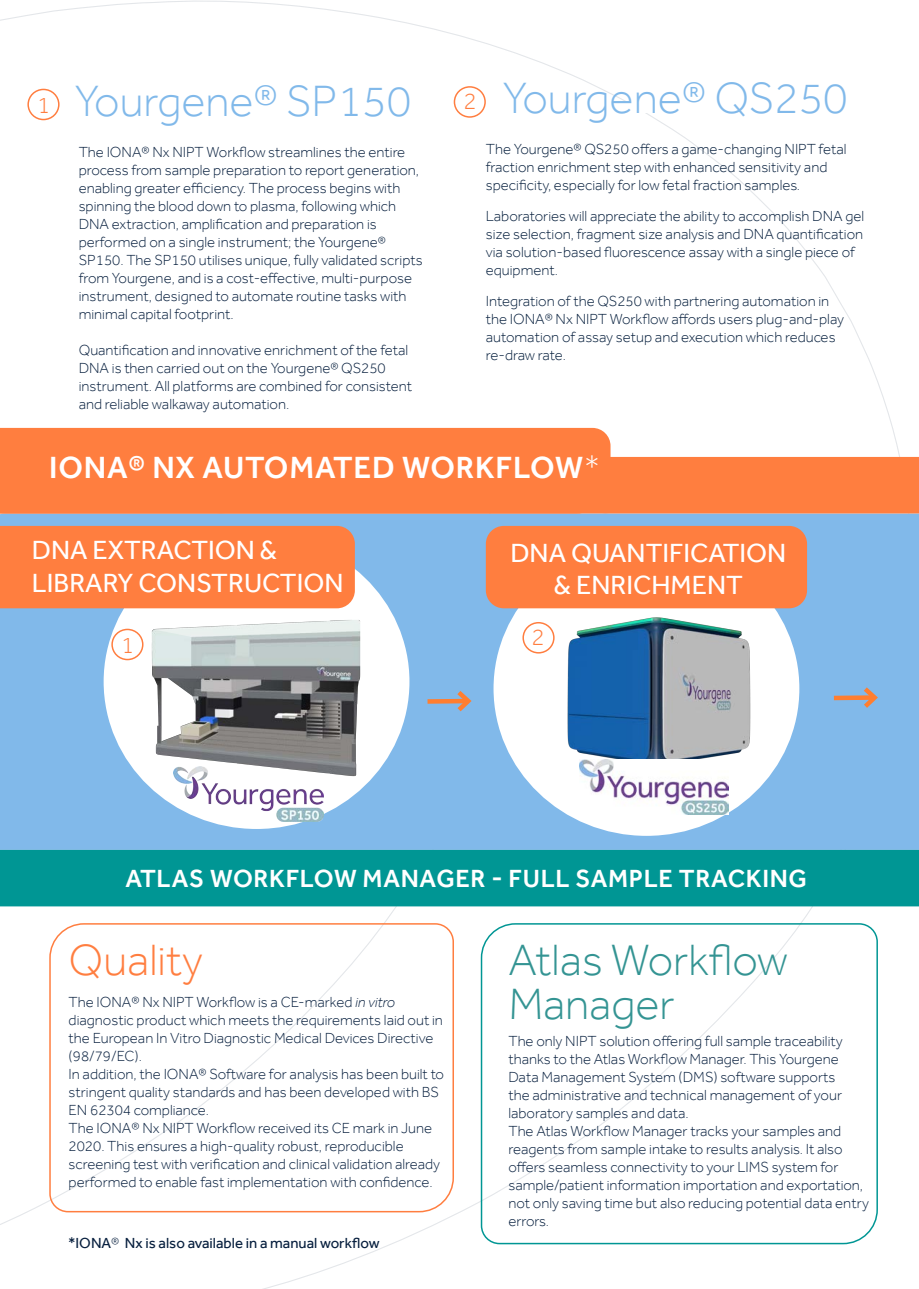
<style>
.page{position:relative;width:919px;height:1289px;background:#fff}
.page>*{position:absolute;margin:0;border:0;box-sizing:border-box;transform-origin:0 0}
.t1{font:300 45px "Effra";color:#81b9ea}
.t2{font:300 45px "Effra";color:#349493}
.t3{font:300 45px "Effra";color:#ff7e40}
.t4{font:500 31.5px "Effra";letter-spacing:.025em;color:#fff}
.t5{font:27px/32.4px "Effra";color:#fff;text-align:center}
.t6{font:500 25.5px "Effra";letter-spacing:.025em;color:#fff}
.t7{font:300 24px "Effra";color:#ff7e40}
.t8{font:300 15px/18px "Effra";color:#071f3e}
.t9{font:300 15px/18px "Effra";color:#061f3d}
.t10{font:15px "Effra";color:#071f3e}
.s1{color:#061f3d}
.s2{font-weight:300}
.s3{font-style:italic}
</style>
<div class="page">
<div style="left:0;top:513px;width:918px;height:336px;background:#81b9ea"></div>
<div style="left:104px;top:534px;width:305px;height:295px;background:#fff;border-radius:50%"></div>
<img style="left:145px;top:620px;width:216px;height:163px">
<div style="left:493px;top:541px;width:306px;height:294px;background:#fff;border-radius:50%"></div>
<svg style="left:48px;top:922px;width:406px;height:291px"></svg>
<div style="left:0;top:849px;width:918px;height:57px;background:#009694"></div>
<div style="left:0;top:526px;width:355px;height:82px;background:#ff7e3f"></div>
<div style="left:486px;top:526px;width:321px;height:82px;background:#ff7e3f;border-radius:18px"></div>
<img style="left:454px;top:600px;width:359px;height:204px">
<svg style="left:427px;top:698px;width:25px;height:5px"></svg>
<svg style="left:452px;top:686px;width:23px;height:30px"></svg>
<div style="left:833px;top:695px;width:41px;height:5px;background:#ff7e30"></div>
<svg style="left:858px;top:682px;width:23px;height:30px"></svg>
<div style="left:610px;top:457px;width:308px;height:56px;background:#ff7e3f"></div>
<img style="left:174px;top:766px;width:149px;height:55px">
<img style="left:579px;top:759px;width:149px;height:55px">
<div style="left:27px;top:89px;width:33px;height:31px;border:2px solid #ff7e40;border-radius:50%"></div>
<div style="left:111px;top:628px;width:32px;height:32px;border:2px solid #ff7e40;border-radius:50%"></div>
<div style="left:522px;top:622px;width:32px;height:31px;border:2px solid #ff7e40;border-radius:50%"></div>
<div style="left:453px;top:86px;width:33px;height:32px;border:2px solid #ff7e40;border-radius:50%"></div>
<svg style="left:480px;top:922px;width:398px;height:322px"></svg>
<div style="left:0;top:428px;width:610px;height:85px;background:#ff7e3f"></div>
<p class="t7" style="left:37px;top:90px;width:15px">1</p>
<p class="t1" style="left:74px;top:74px;width:338px">Yourgene® SP150</p>
<p class="t8" style="left:79px;top:142px;width:345px">The IONA® Nx NIPT Workflow streamlines the entire process from sample preparation to report generation, enabling greater efficiency. The process begins with spinning the blood down to plasma, following which DNA extraction, amplification and preparation is performed on a single instrument; the Yourgene<span class="s1">® </span>SP150. The SP150 utilises unique, fully validated scripts from Yourgene, and is a cost-effective, multi-purpose instrument, designed to automate routine tasks with minimal capital footprint.</p>
<p class="t8" style="left:79px;top:340px;width:335px">Quantification and innovative enrichment of the fetal DNA is then carried out on the Yourgene<span class="s1">®</span> QS250 instrument. All platforms are combined for consistent and reliable walkaway automation.</p>
<p class="t7" style="left:463px;top:87px;width:15px">2</p>
<p class="t1" style="left:502px;top:71px;width:346px">Yourgene® QS250</p>
<p class="t9" style="left:486px;top:140px;width:362px">The Yourgene® QS250 offers a game-changing NIPT fetal fraction enrichment step with enhanced sensitivity and specificity, especially for low fetal fraction samples.</p>
<p class="t9" style="left:486px;top:207px;width:380px">Laboratories will appreciate the ability to accomplish DNA gel size selection, fragment size analysis and DNA quantification via solution-based fluorescence assay with a single piece of equipment.</p>
<p class="t9" style="left:486px;top:292px;width:359px">Integration of the QS250 with partnering automation in the IONA® Nx NIPT Workflow affords users plug-and-play automation of assay setup and execution which reduces re-draw rate.</p>
<p class="t4" style="left:49px;top:448px;width:552px">IONA® NX AUTOMATED WORKFLOW<span class="s2">*</span></p>
<p class="t5" style="left:32px;top:533px;width:247px">DNA EXTRACTION &amp;</p>
<p class="t5" style="left:32px;top:566px;width:313px">LIBRARY CONSTRUCTION</p>
<p class="t7" style="left:121px;top:630px;width:15px">1</p>
<p class="t5" style="left:510px;top:536px;width:277px">DNA QUANTIFICATION &amp; ENRICHMENT</p>
<p class="t7" style="left:531px;top:622px;width:15px">2</p>
<p class="t6" style="left:125px;top:863px;width:683px">ATLAS WORKFLOW MANAGER - FULL SAMPLE TRACKING</p>
<p class="t3" style="left:69px;top:933px;width:136px">Quality</p>
<p class="t8" style="left:69px;top:992px;width:376px">The IONA® Nx NIPT Workflow is a CE-marked <span class="s3">in vitro </span>diagnostic product which meets the requirements laid out in the European In Vitro Diagnostic Medical Devices Directive (98/79/EC).</p>
<p class="t8" style="left:69px;top:1064px;width:377px">In addition, the IONA® Software for analysis has been built to stringent quality standards and has been developed with BS<br>EN 62304 compliance.</p>
<p class="t8" style="left:69px;top:1118px;width:373px">The IONA® Nx NIPT Workflow received its CE mark in June 2020. This ensures a high-quality robust, reproducible screening test with verification and clinical validation already performed to enable fast implementation with confidence.</p>
<p class="t10" style="left:68px;top:1233px;width:313px">*IONA<span class="s2">®</span> Nx is also available in a manual workflow</p>
<p class="t2" style="left:508px;top:933px;width:281px">Atlas Workflow</p>
<p class="t2" style="left:508px;top:976px;width:168px">Manager</p>
<p class="t8" style="left:508px;top:1031px;width:336px">The only NIPT solution offering full sample traceability thanks to the Atlas Workflow Manager. This Yourgene Data Management System (DMS) software supports the administrative and technical management of your laboratory samples and data.</p>
<p class="t8" style="left:508px;top:1121px;width:362px">The Atlas Workflow Manager tracks your samples and reagents from sample intake to results analysis. It also offers seamless connectivity to your LIMS system for sample/patient information importation and exportation, not only saving time but also reducing potential data entry errors.</p>
</div>
